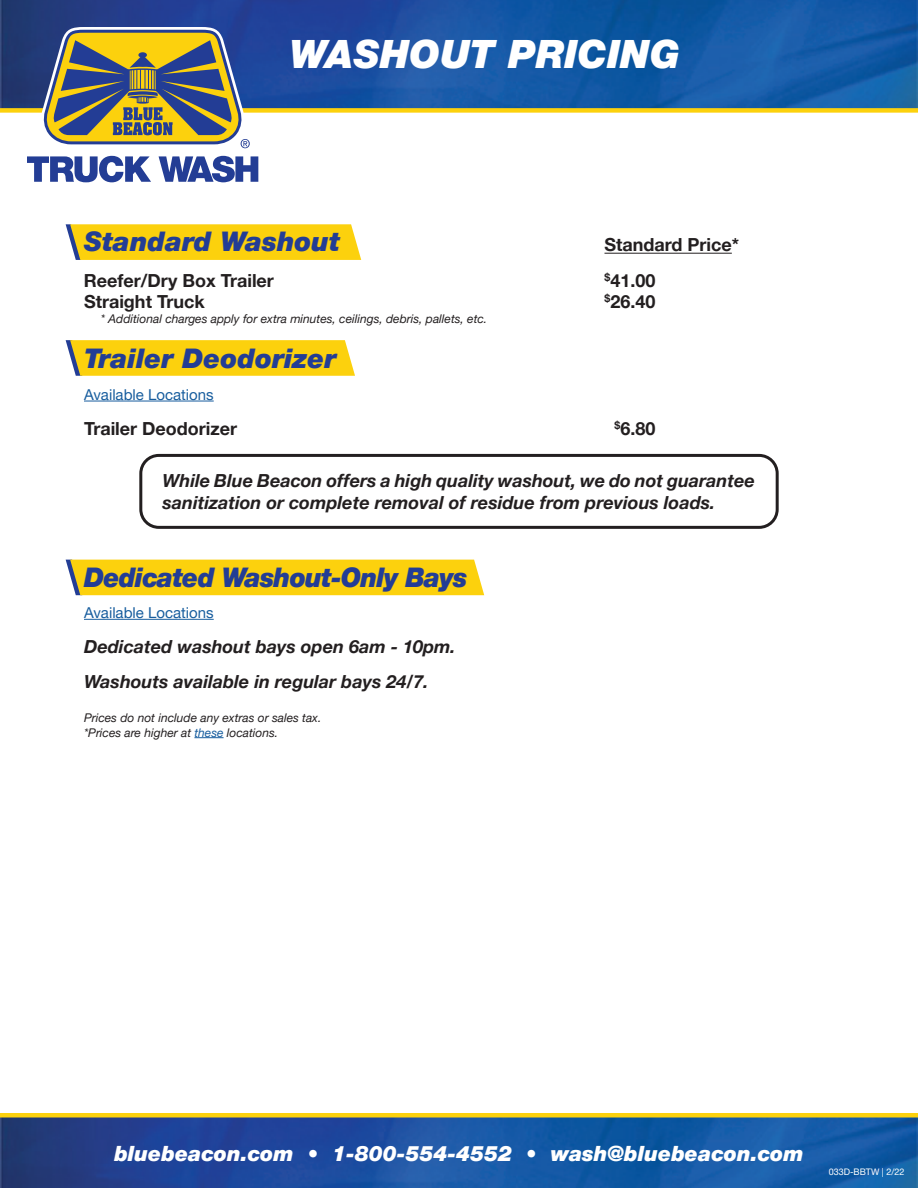
<style>
.page{position:relative;width:918px;height:1188px;background:#fff}
.page>*{position:absolute;margin:0;border:0;box-sizing:border-box;transform-origin:0 0}
.t1{font:italic 900 39px "Helvetica Neue LT Pro";color:#fff}
.t2{font:italic 900 27px "Helvetica Neue LT Pro";color:#233d95}
.t3{font:italic 900 27px "Helvetica Neue LT Pro";letter-spacing:-.03em;color:#233d95;scale:.96 1}
.t4{font:italic 900 21px "Helvetica Neue LT Pro";color:#fff}
.t5{font:italic 700 18px/35.1px "Helvetica Neue LT Pro";color:#231f20}
.t6{font:700 18px "Helvetica Neue LT Pro";color:#231f20}
.t7{font:15px "Helvetica Neue LT Pro";color:#175d9e}
.t8{font:italic 12px/14.4px "Helvetica Neue LT Pro";color:#231f20}
.t9{font:9px "Helvetica Neue LT Pro";color:#fff}
.s1{color:#175d9e}
</style>
<div class="page">
<svg style="left:0;top:0;width:918px;height:113px;background:#21579a"></svg>
<svg style="left:0;top:1113px;width:918px;height:75px;background:#285794"></svg>
<svg style="left:66px;top:224px;width:295px;height:36px;background:#f8d019"></svg>
<div style="left:66px;top:560px;width:418px;height:35px;background:#fcd10d"></div>
<svg style="left:66px;top:340px;width:289px;height:36px;background:#f8d019"></svg>
<hr style="left:604px;top:253px;width:128px;height:1px;background:#231f20">
<hr style="left:84px;top:401px;width:130px;height:1px;background:#175d9e">
<hr style="left:194px;top:737px;width:30px;height:1px;background:#175d9e">
<hr style="left:84px;top:619px;width:130px;height:1px;background:#175d9e">
<div style="left:139px;top:454px;width:640px;height:75px;border:3px solid #231f20;border-radius:18px"></div>
<svg style="left:40px;top:27px;width:210px;height:121px;background:#85846b"></svg>
<svg style="left:27px;top:156px;width:124px;height:26px"></svg>
<svg style="left:159px;top:156px;width:99px;height:26px"></svg>
<h1 class="t1" style="left:289px;top:31px;width:392px">WASHOUT PRICING</h1>
<h2 class="t2" style="left:84px;top:226px;width:258px">Standard Washout</h2>
<p class="t6" style="left:604px;top:234px;width:136px">Standard Price*</p>
<p class="t6" style="left:84px;top:269px;width:191px">Reefer/Dry Box Trailer</p>
<p class="t6" style="left:605px;top:269px;width:52px"><sup>$</sup>41.00</p>
<p class="t6" style="left:84px;top:291px;width:122px">Straight Truck</p>
<p class="t6" style="left:605px;top:291px;width:52px"><sup>$</sup>26.40</p>
<p class="t8" style="left:101px;top:311px;width:388px">* Additional charges apply for extra minutes, ceilings, debris, pallets, etc.</p>
<h2 class="t2" style="left:84px;top:343px;width:254px">Trailer Deodorizer</h2>
<p class="t7" style="left:84px;top:385px;width:131px">Available Locations</p>
<p class="t6" style="left:84px;top:417px;width:155px">Trailer Deodorizer</p>
<p class="t6" style="left:615px;top:417px;width:42px"><sup>$</sup>6.80</p>
<p class="t5" style="left:163px;top:469px;width:594px;line-height:21.6px">While Blue Beacon offers a high quality washout, we do not guarantee sanitization or complete removal of residue from previous loads.</p>
<h2 class="t3" style="left:84px;top:561px;width:401px">Dedicated Washout-Only Bays</h2>
<p class="t7" style="left:84px;top:604px;width:131px">Available Locations</p>
<p class="t5" style="left:84px;top:629px;width:373px">Dedicated washout bays open 6am - 10pm.<br>Washouts available in regular bays 24/7.</p>
<p class="t8" style="left:84px;top:710px;width:239px">Prices do not include any extras or sales tax. *Prices are higher at <span class="s1">these</span> locations.</p>
<p class="t4" style="left:114px;top:1141px;width:691px">bluebeacon.com • 1-800-554-4552 • wash@bluebeacon.com</p>
<p class="t9" style="left:829px;top:1166px;width:77px">033D-BBTW | 2/22</p>
</div>
